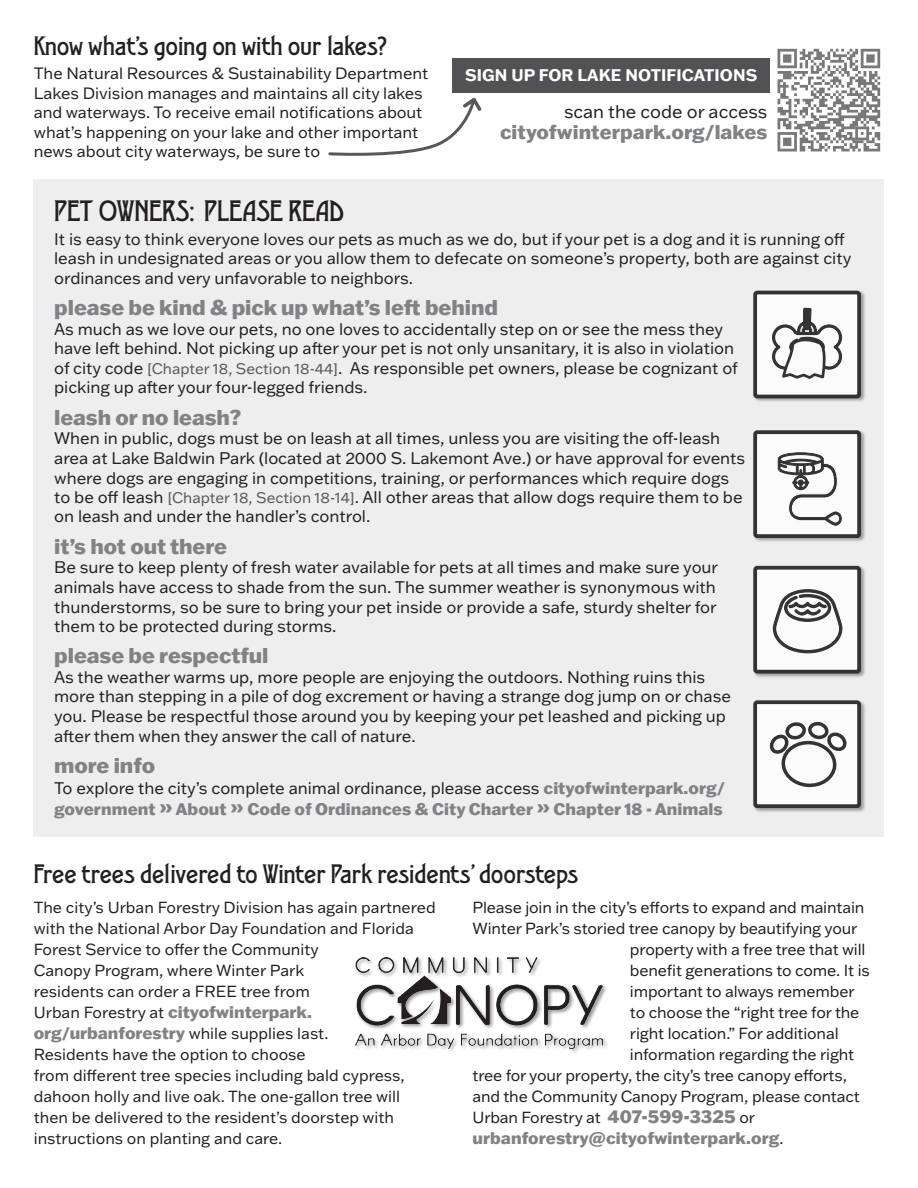
<style>
.page{position:relative;width:918px;height:1188px;background:#fff}
.page>*{position:absolute;margin:0;border:0;box-sizing:border-box;transform-origin:0 0}
.t1{font:30px "Quaint Gothic SGTT";letter-spacing:-.005em;color:#231f20}
.t2{font:27px "Quaint Gothic SGTT";letter-spacing:-.015em;color:#231f20}
.t3{font:800 21px "Franklin Gothic ATF";letter-spacing:-.005em;color:#808285}
.t4{font:800 19.5px "Franklin Gothic ATF";letter-spacing:.005em;color:#808285}
.t5{font:18px "Franklin Gothic ATF";letter-spacing:-.005em;color:#231f20}
.t6{font:16.5px/19.5px "Franklin Gothic ATF";letter-spacing:-.005em;color:#231f20}
.t7{font:800 16.5px/21px "Franklin Gothic ATF";letter-spacing:.005em;color:#808285}
.t8{font:700 16.5px "Franklin Gothic ATF";letter-spacing:.005em;color:#fff}
.t9{font:16.2px/19.5px "Franklin Gothic ATF";letter-spacing:-.005em;color:#231f20}
.t10{font:15.75px/21px "Franklin Gothic ATF";letter-spacing:-.01em;color:#231f20}
.s1{font-size:15px;color:#57585a}
.s2{font-weight:400;color:#231f20}
.s3{font-size:22.5px}
.s4{font-weight:400;font-size:15.75px;color:#231f20}
.s5{font-weight:800;font-size:16.5px;color:#808285}
.s6{font-weight:800;font-size:18px;color:#808285}
</style>
<div class="page">
<div style="left:34px;top:179px;width:850px;height:658px;background:#eeeeef"></div>
<div style="left:753px;top:290px;width:113px;height:523px;background:#231f20;opacity:.5"></div>
<div style="left:755px;top:568px;width:104px;height:104px;background:#fff;border-radius:2px"></div>
<div style="left:753px;top:566px;width:108px;height:108px;border:4px solid #040503;border-radius:2px"></div>
<div style="left:755px;top:293px;width:104px;height:103px;background:#fff;border-radius:2px"></div>
<div style="left:753px;top:291px;width:108px;height:107px;border:4px solid #040503;border-radius:2px"></div>
<svg style="left:772px;top:589px;width:71px;height:65px"></svg>
<div style="left:755px;top:432px;width:104px;height:104px;background:#fff;border-radius:2px"></div>
<div style="left:753px;top:430px;width:108px;height:108px;border:4px solid #040503;border-radius:2px"></div>
<svg style="left:771px;top:290px;width:72px;height:89px"></svg>
<div style="left:755px;top:702px;width:104px;height:104px;background:#fff;border-radius:2px"></div>
<div style="left:753px;top:700px;width:108px;height:108px;border:4px solid #040503;border-radius:2px"></div>
<svg style="left:769px;top:721px;width:78px;height:66px"></svg>
<svg style="left:778px;top:452px;width:65px;height:75px"></svg>
<div style="left:354px;top:956px;width:254px;height:98px;background:#231f20;opacity:.5"></div>
<img style="left:355px;top:957px;width:248px;height:92px">
<div style="left:452px;top:58px;width:317px;height:35px;background:#525254"></div>
<svg style="left:777px;top:48px;width:104px;height:104px"></svg>
<svg style="left:778px;top:49px;width:102px;height:102px"></svg>
<svg style="left:328px;top:98px;width:154px;height:58px"></svg>
<h2 class="t2" style="left:34px;top:29px;width:355px">Know what’s going on with our lakes?</h2>
<p class="t9" style="left:34px;top:63px;width:396px">The Natural Resources &amp; Sustainability Department Lakes Division manages and maintains all city lakes and waterways. To receive email notifications about what’s happening on your lake and other important news about city waterways, be sure to</p>
<p class="t8" style="left:465px;top:64px;width:294px">SIGN UP FOR LAKE NOTIFICATIONS</p>
<p class="t5" style="left:564px;top:100px;width:205px">scan the code or access</p>
<p class="t4" style="left:500px;top:119px;width:269px">cityofwinterpark.org/lakes</p>
<h1 class="t1" style="left:54px;top:191px;width:291px">PET OWNERS: PLEASE READ</h1>
<p class="t6" style="left:54px;top:229px;width:799px">It is easy to think everyone loves our pets as much as we do, but if your pet is a dog and it is running off leash in undesignated areas or you allow them to defecate on someone’s property, both are against city ordinances and very unfavorable to neighbors.</p>
<p class="t3" style="left:54px;top:294px;width:445px">please be kind &amp; pick up what’s left behind</p>
<p class="t6" style="left:54px;top:319px;width:685px">As much as we love our pets, no one loves to accidentally step on or see the mess they have left behind. Not picking up after your pet is not only unsanitary, it is also in violation of city code <span class="s1">[Chapter 18, Section 18-44]</span>. As responsible pet owners, please be cognizant of picking up after your four-legged friends.</p>
<p class="t3" style="left:54px;top:403px;width:189px">leash or no leash?</p>
<p class="t6" style="left:54px;top:428px;width:693px">When in public, dogs must be on leash at all times, unless you are visiting the off-leash area at Lake Baldwin Park (located at 2000 S. Lakemont Ave.) or have approval for events where dogs are engaging in competitions, training, or performances which require dogs to be off leash <span class="s1">[Chapter 18, Section 18-14]</span>. All other areas that allow dogs require them to be on leash and under the handler’s control.</p>
<p class="t3" style="left:54px;top:532px;width:174px">it’s hot out there</p>
<p class="t6" style="left:54px;top:557px;width:665px">Be sure to keep plenty of fresh water available for pets at all times and make sure your animals have access to shade from the sun. The summer weather is synonymous with thunderstorms, so be sure to bring your pet inside or provide a safe, sturdy shelter for them to be protected during storms.</p>
<p class="t3" style="left:54px;top:642px;width:216px">please be respectful</p>
<p class="t6" style="left:54px;top:667px;width:678px">As the weather warms up, more people are enjoying the outdoors. Nothing ruins this more than stepping in a pile of dog excrement or having a strange dog jump on or chase you. Please be respectful those around you by keeping your pet leashed and picking up after them when they answer the call of nature.</p>
<p class="t3" style="left:54px;top:751px;width:102px">more info</p>
<p class="t7" style="left:54px;top:777px;width:672px"><span class="s2">To explore the city’s complete animal ordinance, please access</span> cityofwinterpark.org/ government <span class="s3">»</span> About <span class="s3">»</span> Code of Ordinances &amp; City Charter <span class="s3">»</span> Chapter 18 - Animals</p>
<h2 class="t2" style="left:34px;top:857px;width:546px">Free trees delivered to Winter Park residents’ doorsteps</h2>
<p class="t10" style="left:34px;top:897px;width:403px">The city’s Urban Forestry Division has again partnered with the National Arbor Day Foundation and Florida Forest Service to offer the Community<br>Canopy Program, where Winter Park<br>residents can order a FREE tree from</p>
<p class="t7" style="left:34px;top:1001px;width:280px"><span class="s4">Urban Forestry at</span> cityofwinterpark.</p>
<p class="t10" style="left:34px;top:1023px;width:373px"><span class="s5">org/urbanforestry</span> while supplies last.<br>Residents have the option to choose<br>from different tree species including bald cypress, dahoon holly and live oak. The one-gallon tree will then be delivered to the resident’s doorstep with instructions on planting and care.</p>
<p class="t10" style="left:472px;top:896px;width:393px">Please join in the city’s efforts to expand and maintain</p>
<p class="t10" style="left:472px;top:917px;width:386px">Winter Park’s storied tree canopy by beautifying your</p>
<p class="t10" style="left:630px;top:938px;width:237px">property with a free tree that will</p>
<p class="t10" style="left:630px;top:959px;width:241px">benefit generations to come. It is</p>
<p class="t10" style="left:630px;top:980px;width:226px">important to always remember</p>
<p class="t10" style="left:630px;top:1001px;width:231px">to choose the “right tree for the</p>
<p class="t10" style="left:630px;top:1022px;width:210px">right location.” For additional</p>
<p class="t10" style="left:630px;top:1043px;width:226px">information regarding the right</p>
<p class="t10" style="left:472px;top:1064px;width:376px">tree for your property, the city’s tree canopy efforts,</p>
<p class="t10" style="left:472px;top:1085px;width:389px">and the Community Canopy Program, please contact</p>
<p class="t10" style="left:472px;top:1106px;width:284px">Urban Forestry at <span class="s6">407-599-3325</span> or</p>
<p class="t7" style="left:472px;top:1127px;width:313px">urbanforestry@cityofwinterpark.org<span class="s4">.</span></p>
</div>
